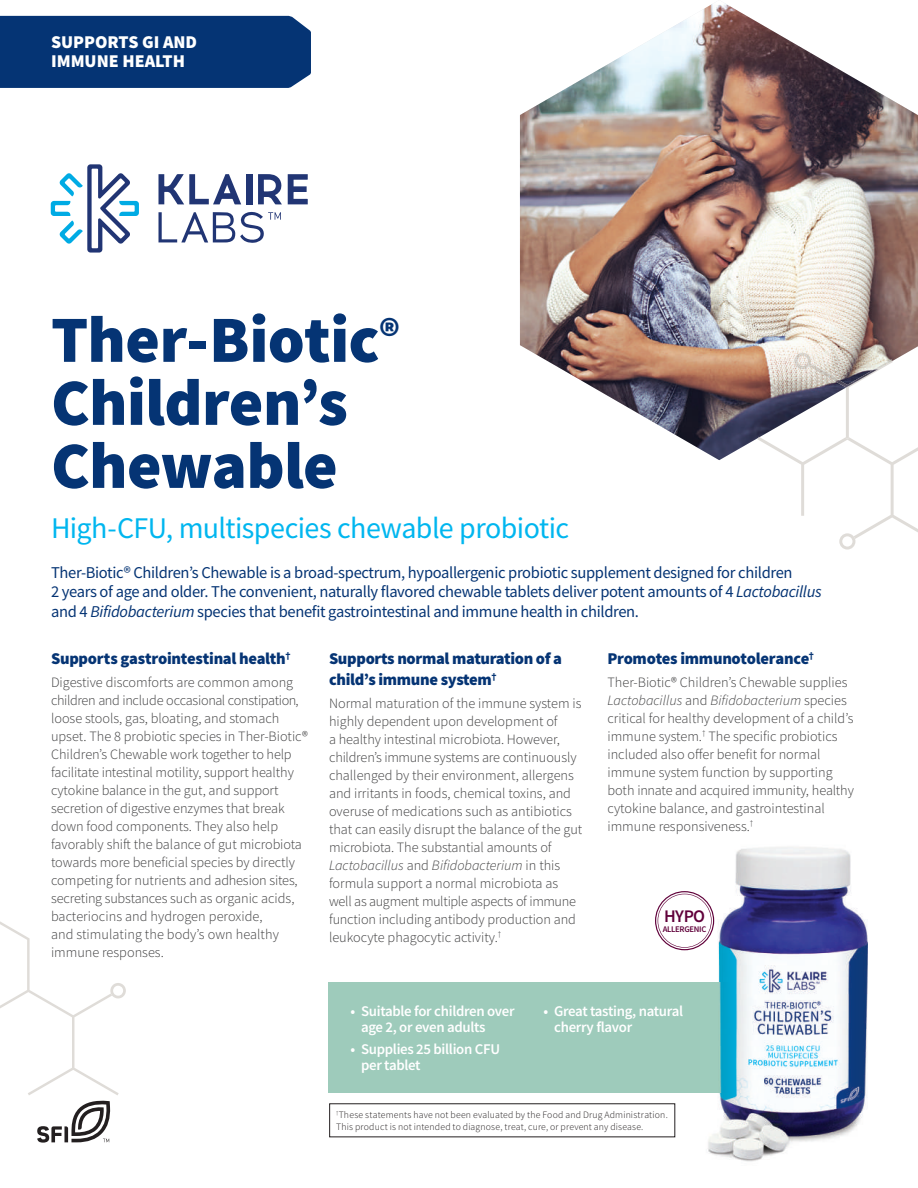
<style>
.page{position:relative;width:918px;height:1188px;background:#fff}
.page>*{position:absolute;margin:0;border:0;box-sizing:border-box;transform-origin:0 0}
.t1{font:900 66px/63px "Source Sans Pro";letter-spacing:-.01em;color:#053474}
.t2{font:30px "Source Sans Pro";letter-spacing:-.02em;color:#00b6ef}
.t3{font:900 18px/19.5px "Source Sans Pro";color:#fff}
.t4{font:600 17.7px "Source Sans Pro";color:#60003a}
.t5{font:16.5px/19.5px "Source Sans Pro";letter-spacing:-.02em;color:#053474}
.t6{font:900 16.5px/21px "Source Sans Pro";letter-spacing:-.02em;color:#053474}
.t7{font:600 14.85px/16.5px "Source Sans Pro";letter-spacing:-.02em;color:#fff}
.t8{font:300 14.25px/18px "Source Sans Pro";color:#3e3e3f}
.t9{font:300 9.75px/11.7px "Source Sans Pro";letter-spacing:.02em;color:#231f20}
.t10{font:600 8.55px "Source Sans Pro";letter-spacing:-.035em;color:#60003a}
.s1{font-style:italic}
</style>
<div class="page">
<div style="left:329px;top:983px;width:401px;height:110px;background:#9ecbbb"></div>
<img style="left:520px;top:3px;width:398px;height:457px">
<svg style="left:757px;top:361px;width:161px;height:189px"></svg>
<img style="left:809px;top:359px;width:83px;height:29px">
<img style="left:795px;top:353px;width:16px;height:16px">
<svg style="left:0;top:921px;width:126px;height:222px"></svg>
<svg style="left:51px;top:164px;width:88px;height:89px"></svg>
<svg style="left:258px;top:174px;width:24px;height:30px"></svg>
<svg style="left:288px;top:174px;width:20px;height:30px"></svg>
<div style="left:246px;top:174px;width:6px;height:30px;background:#213574"></div>
<svg style="left:159px;top:174px;width:82px;height:30px"></svg>
<svg style="left:159px;top:212px;width:122px;height:31px"></svg>
<img style="left:701px;top:847px;width:167px;height:315px">
<img style="left:701px;top:983px;width:29px;height:110px">
<div style="left:0;top:16px;width:311px;height:72px;background:#053474"></div>
<svg style="left:655px;top:891px;width:59px;height:59px"></svg>
<p class="t3" style="left:51px;top:32px;width:148px">SUPPORTS GI AND<br>IMMUNE HEALTH</p>
<h1 class="t1" style="left:51px;top:307px;width:351px">Ther-Biotic<sup>®<br></sup>Children’s<br>Chewable</h1>
<h2 class="t2" style="left:51px;top:509px;width:520px">High-CFU, multispecies chewable probiotic</h2>
<p class="t5" style="left:51px;top:562px;width:772px">Ther-Biotic® Children’s Chewable is a broad-spectrum, hypoallergenic probiotic supplement designed for children<br>2 years of age and older. The convenient, naturally flavored chewable tablets deliver potent amounts of 4 <span class="s1">Lactobacillus </span>and 4 <span class="s1">Bifidobacterium</span> species that benefit gastrointestinal and immune health in children.</p>
<p class="t6" style="left:51px;top:648px;width:241px">Supports gastrointestinal health<sup>†</sup></p>
<p class="t8" style="left:51px;top:673px;width:258px">Digestive discomforts are common among children and include occasional constipation, loose stools, gas, bloating, and stomach upset. The 8 probiotic species in Ther-Biotic® Children’s Chewable work together to help facilitate intestinal motility, support healthy cytokine balance in the gut, and support secretion of digestive enzymes that break down food components. They also help favorably shift the balance of gut microbiota towards more beneficial species by directly competing for nutrients and adhesion sites, secreting substances such as organic acids, bacteriocins and hydrogen peroxide,<br>and stimulating the body’s own healthy immune responses.</p>
<p class="t6" style="left:329px;top:648px;width:235px">Supports normal maturation of a child’s immune system<sup>†</sup></p>
<p class="t8" style="left:329px;top:694px;width:255px">Normal maturation of the immune system is highly dependent upon development of<br>a healthy intestinal microbiota. However, children’s immune systems are continuously challenged by their environment, allergens and irritants in foods, chemical toxins, and overuse of medications such as antibiotics that can easily disrupt the balance of the gut microbiota. The substantial amounts of <span class="s1">Lactobacillus</span> and <span class="s1">Bifidobacterium</span> in this formula support a normal microbiota as well as augment multiple aspects of immune function including antibody production and leukocyte phagocytic activity.<sup>†</sup></p>
<p class="t6" style="left:607px;top:648px;width:208px">Promotes immunotolerance<sup>†</sup></p>
<p class="t8" style="left:607px;top:673px;width:248px">Ther-Biotic® Children’s Chewable supplies <span class="s1">Lactobacillus</span> and <span class="s1">Bifidobacterium</span> species critical for healthy development of a child’s immune system.<sup>†</sup> The specific probiotics included also offer benefit for normal immune system function by supporting both innate and acquired immunity, healthy cytokine balance, and gastrointestinal immune responsiveness.<sup>†</sup></p>
<p class="t4" style="left:664px;top:905px;width:43px">HYPO</p>
<p class="t10" style="left:663px;top:924px;width:45px">ALLERGENIC</p>
<p class="t7" style="left:361px;top:1002px;width:155px;text-indent:-11px">• Suitable for children over age 2, or even adults</p>
<p class="t7" style="left:361px;top:1041px;width:141px;text-indent:-11px">• Supplies 25 billion CFU per tablet</p>
<p class="t7" style="left:554px;top:1002px;width:130px;text-indent:-11px">• Great tasting, natural cherry flavor</p>
<p class="t9" style="left:336px;top:1109px;width:333px"><sup>†</sup>These statements have not been evaluated by the Food and Drug Administration.<br>This product is not intended to diagnose, treat, cure, or prevent any disease.</p>
</div>
